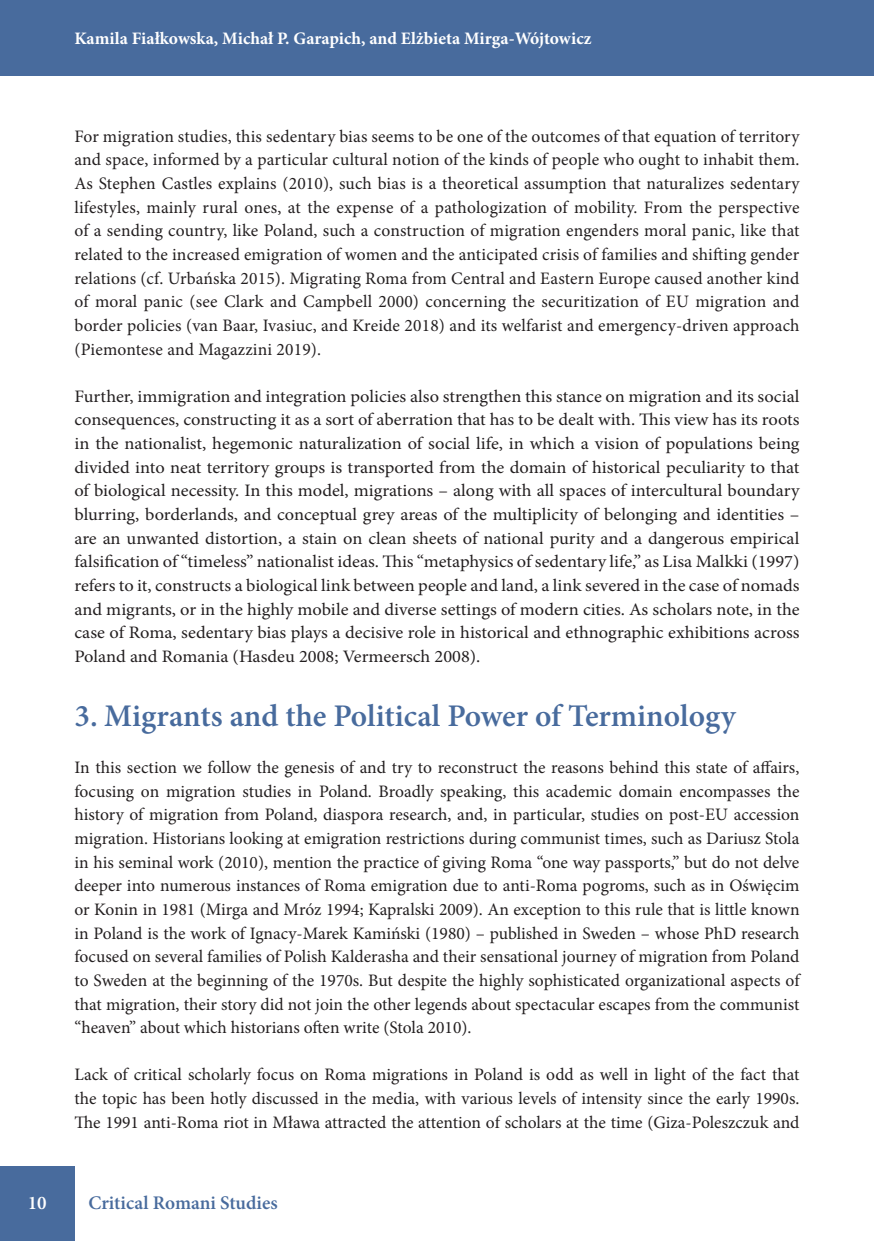
<style>
.page{position:relative;width:874px;height:1241px;background:#fff}
.page>*{position:absolute;margin:0;border:0;box-sizing:border-box;transform-origin:0 0}
.Subtitle{font:600 31.5px "Minion Pro";color:#486b9d}
.t1{font:600 19.25px "Minion Pro";color:#486b9d}
.t2{font:600 19.25px "Minion Pro";color:#fff}
.body_text{font:17.5px/23.6px "Minion Pro";color:#231f20;text-align:justify}
.body_text-2{font:17.5px/23.6px "Minion Pro";color:#231f20;text-align:justify;scale:1.05 1}
.t3{font:700 17.5px "Minion Pro";color:#fff}
</style>
<div class="page">
<div style="left:0;top:0;width:873px;height:75px;background:#486b9d"></div>
<div style="left:0;top:1166px;width:74px;height:74px;background:#486b9d"></div>
<p class="t3" style="left:74px;top:26px;width:518px">Kamila Fiałkowska, Michał P. Garapich, and Elżbieta Mirga-Wójtowicz</p>
<p class="body_text" style="left:74px;top:124px;width:726px">For migration studies, this sedentary bias seems to be one of the outcomes of that equation of territory and space, informed by a particular cultural notion of the kinds of people who ought to inhabit them.<br>As Stephen Castles explains (2010), such bias is a theoretical assumption that naturalizes sedentary lifestyles, mainly rural ones, at the expense of a pathologization of mobility. From the perspective of a sending country, like Poland, such a construction of migration engenders moral panic, like that related to the increased emigration of women and the anticipated crisis of families and shifting gender relations (cf. Urbańska 2015). Migrating Roma from Central and Eastern Europe caused another kind of moral panic (see Clark and Campbell 2000) concerning the securitization of EU migration and border policies (van Baar, Ivasiuc, and Kreide 2018) and its welfarist and emergency-driven approach (Piemontese and Magazzini 2019).</p>
<p class="body_text-2" style="left:74px;top:384px;width:691px">Further, immigration and integration policies also strengthen this stance on migration and its social consequences, constructing it as a sort of aberration that has to be dealt with. This view has its roots in the nationalist, hegemonic naturalization of social life, in which a vision of populations being divided into neat territory groups is transported from the domain of historical peculiarity to that of biological necessity. In this model, migrations – along with all spaces of intercultural boundary blurring, borderlands, and conceptual grey areas of the multiplicity of belonging and identities – are an unwanted distortion, a stain on clean sheets of national purity and a dangerous empirical falsification of “timeless” nationalist ideas. This “metaphysics of sedentary life,” as Lisa Malkki (1997) refers to it, constructs a biological link between people and land, a link severed in the case of nomads and migrants, or in the highly mobile and diverse settings of modern cities. As scholars note, in the case of Roma, sedentary bias plays a decisive role in historical and ethnographic exhibitions across Poland and Romania (Hasdeu 2008; Vermeersch 2008).</p>
<p class="Subtitle" style="left:74px;top:693px;width:662px">3. Migrants and the Political Power of Terminology</p>
<p class="body_text" style="left:74px;top:755px;width:726px">In this section we follow the genesis of and try to reconstruct the reasons behind this state of affairs, focusing on migration studies in Poland. Broadly speaking, this academic domain encompasses the history of migration from Poland, diaspora research, and, in particular, studies on post-EU accession migration. Historians looking at emigration restrictions during communist times, such as Dariusz Stola in his seminal work (2010), mention the practice of giving Roma “one way passports,” but do not delve deeper into numerous instances of Roma emigration due to anti-Roma pogroms, such as in Oświęcim or Konin in 1981 (Mirga and Mróz 1994; Kapralski 2009). An exception to this rule that is little known in Poland is the work of Ignacy-Marek Kamiński (1980) – published in Sweden – whose PhD research focused on several families of Polish Kalderasha and their sensational journey of migration from Poland to Sweden at the beginning of the 1970s. But despite the highly sophisticated organizational aspects of that migration, their story did not join the other legends about spectacular escapes from the communist “heaven” about which historians often write (Stola 2010).</p>
<p class="body_text" style="left:74px;top:1062px;width:726px">Lack of critical scholarly focus on Roma migrations in Poland is odd as well in light of the fact that the topic has been hotly discussed in the media, with various levels of intensity since the early 1990s.<br>The 1991 anti-Roma riot in Mława attracted the attention of scholars at the time (Giza-Poleszczuk and</p>
<p class="t2" style="left:28px;top:1189px;width:20px">10</p>
<p class="t1" style="left:88px;top:1189px;width:191px">Critical Romani Studies</p>
</div>
